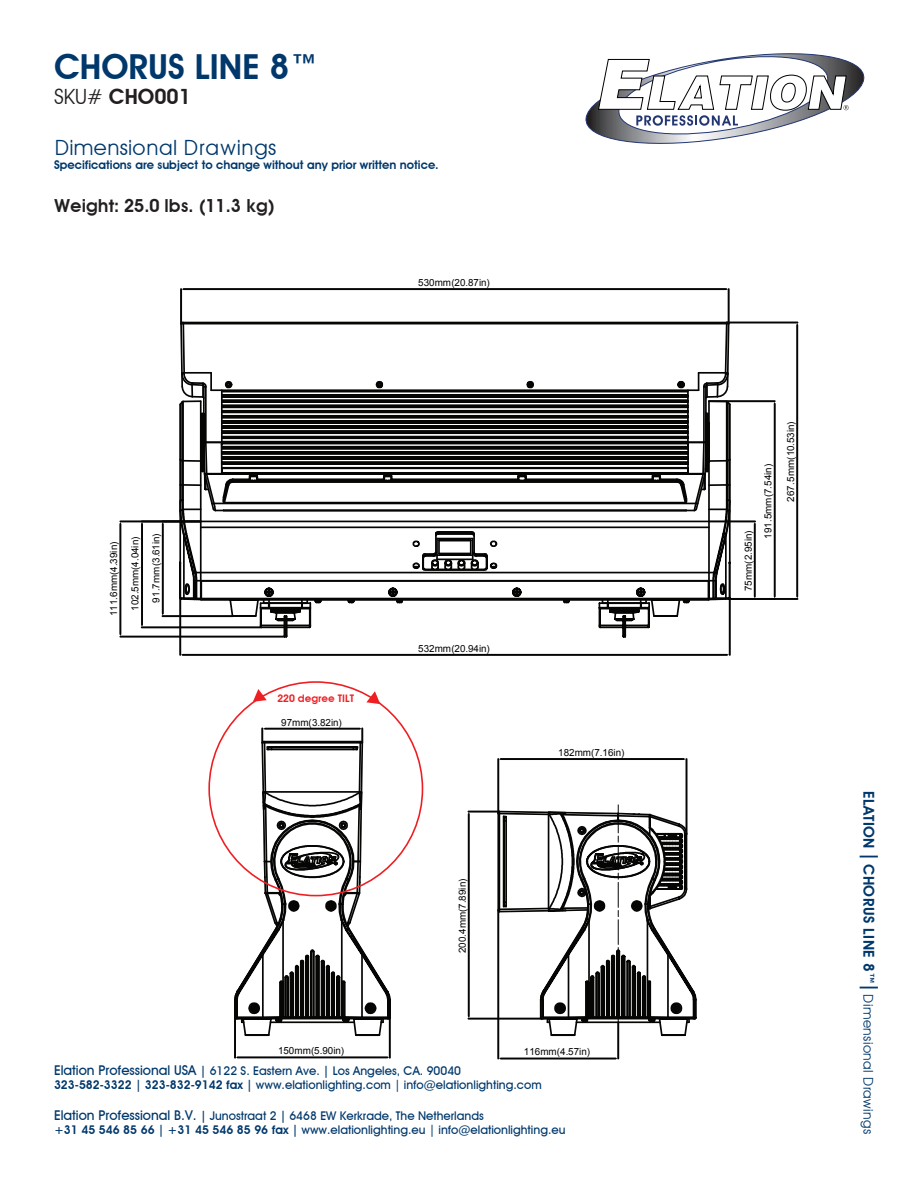
<style>
.page{position:relative;width:918px;height:1188px;background:#fff}
.page>*{position:absolute;margin:0;border:0;box-sizing:border-box;transform-origin:0 0}
.t1{font:600 34.5px "Avant Garde IT Cby BT";color:#00386c}
.t2{font:21px "Avant Garde";color:#00386c}
.t3{font:600 21px "Avant Garde IT Cby BT";color:#231f20}
.t4{font:600 18px "Avant Garde";color:#231f20}
.t5{font:600 15px "Avant Garde IT Cby BT";letter-spacing:.03em;color:#00386c}
.t6{font:500 12px "Avant Garde IT Cby BT";color:#00386c}
.t7{font:600 12px "Avant Garde IT Cby BT";color:#00386c}
.t8{font:600 10.35px "Avant Garde";color:#ee1f23}
.t9{font:9.9px/19.6px "Arial";letter-spacing:.005em;color:#050504}
.s1{font-weight:400}
.s2{font-style:inherit}
.s3{font-size:13.5px}
.s4{font-weight:600}
.s5{font-weight:400;font-size:25.5px}
.s6{font-weight:400;font-size:13.5px}
</style>
<div class="page">
<svg style="left:585px;top:53px;width:280px;height:91px"></svg>
<svg style="left:262px;top:681px;width:357px;height:201px"></svg>
<hr style="left:686px;top:759px;width:1px;height:75px;background:#050504">
<hr style="left:497px;top:759px;width:2px;height:55px;background:#050504">
<hr style="left:501px;top:758px;width:183px;height:2px;background:#050504">
<svg style="left:233px;top:728px;width:159px;height:309px"></svg>
<hr style="left:234px;top:1018px;width:2px;height:40px;background:#050504">
<hr style="left:389px;top:1018px;width:2px;height:40px;background:#050504">
<hr style="left:238px;top:1056px;width:149px;height:2px;background:#050504">
<hr style="left:709px;top:520px;width:46px;height:2px;background:#050504">
<hr style="left:754px;top:524px;width:2px;height:72px;background:#050504">
<hr style="left:709px;top:400px;width:66px;height:2px;background:#050504">
<hr style="left:774px;top:404px;width:2px;height:192px;background:#050504">
<hr style="left:727px;top:322px;width:70px;height:2px;background:#050504">
<hr style="left:729px;top:598px;width:68px;height:2px;background:#050504">
<hr style="left:796px;top:325px;width:2px;height:271px;background:#050504">
<hr style="left:180px;top:289px;width:2px;height:35px;background:#050504">
<hr style="left:728px;top:289px;width:2px;height:35px;background:#050504">
<hr style="left:184px;top:288px;width:542px;height:2px;background:#050504">
<svg style="left:496px;top:805px;width:201px;height:232px"></svg>
<hr style="left:497px;top:910px;width:2px;height:149px;background:#050504">
<hr style="left:617px;top:1022px;width:2px;height:37px;background:#050504">
<hr style="left:501px;top:1058px;width:115px;height:2px;background:#050504">
<hr style="left:163px;top:615px;width:70px;height:2px;background:#050504">
<hr style="left:162px;top:524px;width:2px;height:90px;background:#050504">
<svg style="left:178px;top:320px;width:554px;height:336px"></svg>
<hr style="left:142px;top:626px;width:119px;height:2px;background:#050504">
<hr style="left:141px;top:524px;width:2px;height:101px;background:#050504">
<hr style="left:120px;top:520px;width:81px;height:2px;background:#050504">
<hr style="left:120px;top:636px;width:165px;height:2px;background:#050504">
<hr style="left:119px;top:524px;width:2px;height:110px;background:#050504">
<hr style="left:468px;top:814px;width:2px;height:202px;background:#050504">
<hr style="left:468px;top:1018px;width:74px;height:2px;background:#050504">
<hr style="left:468px;top:811px;width:31px;height:2px;background:#050504">
<svg style="left:366px;top:691px;width:14px;height:13px"></svg>
<svg style="left:253px;top:689px;width:14px;height:13px"></svg>
<p class="t1" style="left:54px;top:46px;width:266px">CHORUS LINE 8™</p>
<p class="t3" style="left:54px;top:84px;width:139px"><span class="s1">SKU#</span> CHO001</p>
<p class="t2" style="left:54px;top:135px;width:224px">Dimensional Drawings</p>
<p class="t7" style="left:54px;top:158px;width:386px">Specifications are subject to change without any prior written notice.</p>
<p class="t4" style="left:54px;top:195px;width:223px">Weight: 25.0 lbs. (11.3 kg)</p>
<p class="t9" style="left:418px;top:273px;width:73px">530mm(20.87in)</p>
<p class="t9" style="left:104px;top:616px;width:76px;rotate:-90deg">111.6mm(4.39in)</p>
<p class="t9" style="left:125px;top:611px;width:76px;rotate:-90deg">102.5mm(4.04in)</p>
<p class="t9" style="left:146px;top:603px;width:71px;rotate:-90deg">91.7mm(3.61in)</p>
<p class="t8" style="left:277px;top:692px;width:78px">220 degree TILT</p>
<p class="t9" style="left:281px;top:712px;width:62px">97mm(3.82in)</p>
<p class="t9" style="left:278px;top:1041px;width:68px">150mm(5.90in)</p>
<p class="t9" style="left:418px;top:638px;width:73px">5<span class="s2">3</span>2mm(20.94in)</p>
<p class="t9" style="left:558px;top:743px;width:68px">182mm(7.16in)</p>
<p class="t9" style="left:452px;top:953px;width:76px;rotate:-90deg">200.4mm(7.89in)</p>
<p class="t9" style="left:524px;top:1042px;width:68px">116mm(4.57in)</p>
<p class="t6" style="left:54px;top:1063px;width:409px"><span class="s3">Elation Professional USA</span> <span class="s4">|</span> 6122 S. Eastern Ave. <span class="s4">|</span> Los Angeles, CA. 90040</p>
<p class="t6" style="left:54px;top:1077px;width:489px"><span class="s4">323-582-3322 | 323-832-9142 fax |</span> www.elationlighting.com | info@elationlighting.com</p>
<p class="t6" style="left:54px;top:1108px;width:431px"><span class="s3">Elation Professional B.V.</span> <span class="s4">|</span> Junostraat 2 <span class="s4">|</span> 6468 EW Kerkrade, The Netherlands</p>
<p class="t6" style="left:54px;top:1122px;width:513px"><span class="s4">+31 45 546 85 66 | +31 45 546 85 96 fax |</span> www.elationlighting.eu | info@elationlighting.eu</p>
<p class="t9" style="left:738px;top:539px;width:76px;text-indent:-53px;rotate:-90deg">75mm(2.95in)<br>191.5mm(7.54in)</p>
<p class="t9" style="left:781px;top:502px;width:81px;rotate:-90deg">267.5mm(10.53in)</p>
<p class="t5" style="left:878px;top:791px;width:345px;rotate:90deg">ELATION <span class="s5">I</span> CHORUS LINE 8™<span class="s5">I</span> <span class="s6">Dimensional Drawings</span></p>
</div>
